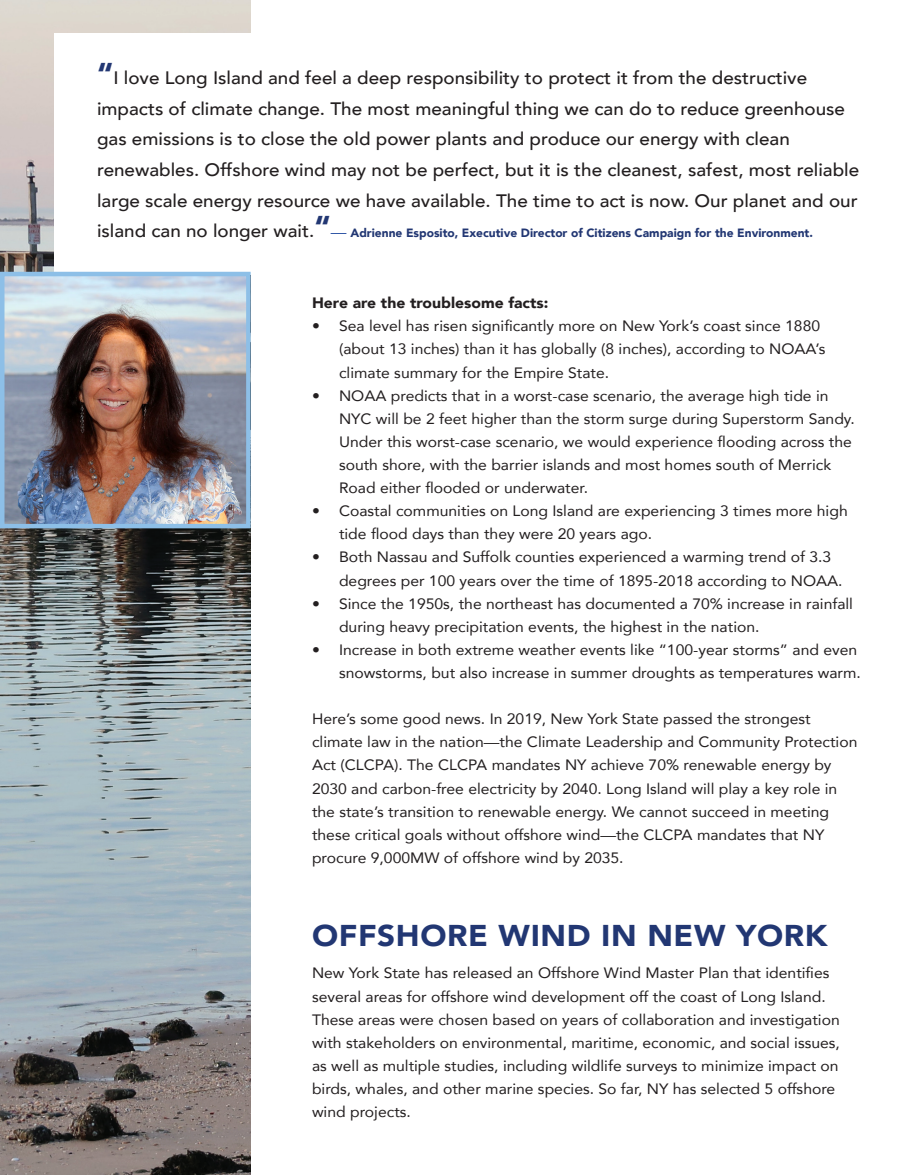
<style>
.page{position:relative;width:918px;height:1175px;background:#fff}
.page>*{position:absolute;margin:0;border:0;box-sizing:border-box;transform-origin:0 0}
.t1{font:900 30px "Avenir";letter-spacing:.02em;color:#223773;scale:1.05 1}
.t2{font:500 18px/30.6px "Avenir";color:#231f20;scale:1.05 1}
.t3{font:15px/23.1px "Avenir";color:#231f20;scale:1.05 1}
.t4{font:900 15px "Avenir";color:#231f20;scale:1.05 1}
.t5{font:900 12px "Avenir";color:#223773}
.s1{font-weight:900;font-size:30px;color:#223773}
.s2{font-weight:500;font-size:18px;color:#231f20}
.s3{font-size:30px}
.s4{font-weight:400;font-size:15px;color:#264ea2}
</style>
<div class="page">
<img style="left:0;top:0;width:251px;height:1174px">
<div style="left:54px;top:33px;width:864px;height:242px;background:#fff"></div>
<img style="left:5px;top:277px;width:241px;height:246px">
<div style="left:0;top:272px;width:251px;height:256px;border:4px solid #8dbfe7"></div>
<p class="t2" style="left:97px;top:62px;width:727px"><span class="s1">“</span>I love Long Island and feel a deep responsibility to protect it from the destructive impacts of climate change. The most meaningful thing we can do to reduce greenhouse gas emissions is to close the old power plants and produce our energy with clean renewables. Offshore wind may not be perfect, but it is the cleanest, safest, most reliable large scale energy resource we have available. The time to act is now. Our planet and our</p>
<p class="t5" style="left:97px;top:223px;width:717px"><span class="s2">island can no longer wait.</span><span class="s3">“</span><span class="s4">—</span> Adrienne Esposito, Executive Director of Citizens Campaign for the Environment.</p>
<p class="t4" style="left:312px;top:290px;width:227px">Here are the troublesome facts:</p>
<p class="t3" style="left:339px;top:314px;width:465px;text-indent:-27px">• Sea level has risen significantly more on New York’s coast since 1880 (about 13 inches) than it has globally (8 inches), according to NOAA’s climate summary for the Empire State.</p>
<p class="t3" style="left:339px;top:383px;width:493px;text-indent:-27px">• NOAA predicts that in a worst-case scenario, the average high tide in NYC will be 2 feet higher than the storm surge during Superstorm Sandy.<br>Under this worst-case scenario, we would experience flooding across the south shore, with the barrier islands and most homes south of Merrick Road either flooded or underwater.</p>
<p class="t3" style="left:339px;top:499px;width:486px;text-indent:-27px">• Coastal communities on Long Island are experiencing 3 times more high tide flood days than they were 20 years ago.</p>
<p class="t3" style="left:339px;top:545px;width:481px;text-indent:-27px">• Both Nassau and Suffolk counties experienced a warming trend of 3.3 degrees per 100 years over the time of 1895-2018 according to NOAA.</p>
<p class="t3" style="left:339px;top:591px;width:491px;text-indent:-27px">• Since the 1950s, the northeast has documented a 70% increase in rainfall during heavy precipitation events, the highest in the nation.</p>
<p class="t3" style="left:312px;top:637px;width:524px;text-align:right">• Increase in both extreme weather events like “100-year storms” and even snowstorms, but also increase in summer droughts as temperatures warm.</p>
<p class="t3" style="left:312px;top:707px;width:521px">Here’s some good news. In 2019, New York State passed the strongest climate law in the nation—the Climate Leadership and Community Protection Act (CLCPA). The CLCPA mandates NY achieve 70% renewable energy by 2030 and carbon-free electricity by 2040. Long Island will play a key role in the state’s transition to renewable energy. We cannot succeed in meeting these critical goals without offshore wind—the CLCPA mandates that NY procure 9,000MW of offshore wind by 2035.</p>
<p class="t1" style="left:312px;top:909px;width:493px">OFFSHORE WIND IN NEW YORK</p>
<p class="t3" style="left:312px;top:961px;width:504px">New York State has released an Offshore Wind Master Plan that identifies several areas for offshore wind development off the coast of Long Island.<br>These areas were chosen based on years of collaboration and investigation with stakeholders on environmental, maritime, economic, and social issues, as well as multiple studies, including wildlife surveys to minimize impact on birds, whales, and other marine species. So far, NY has selected 5 offshore wind projects.</p>
</div>
